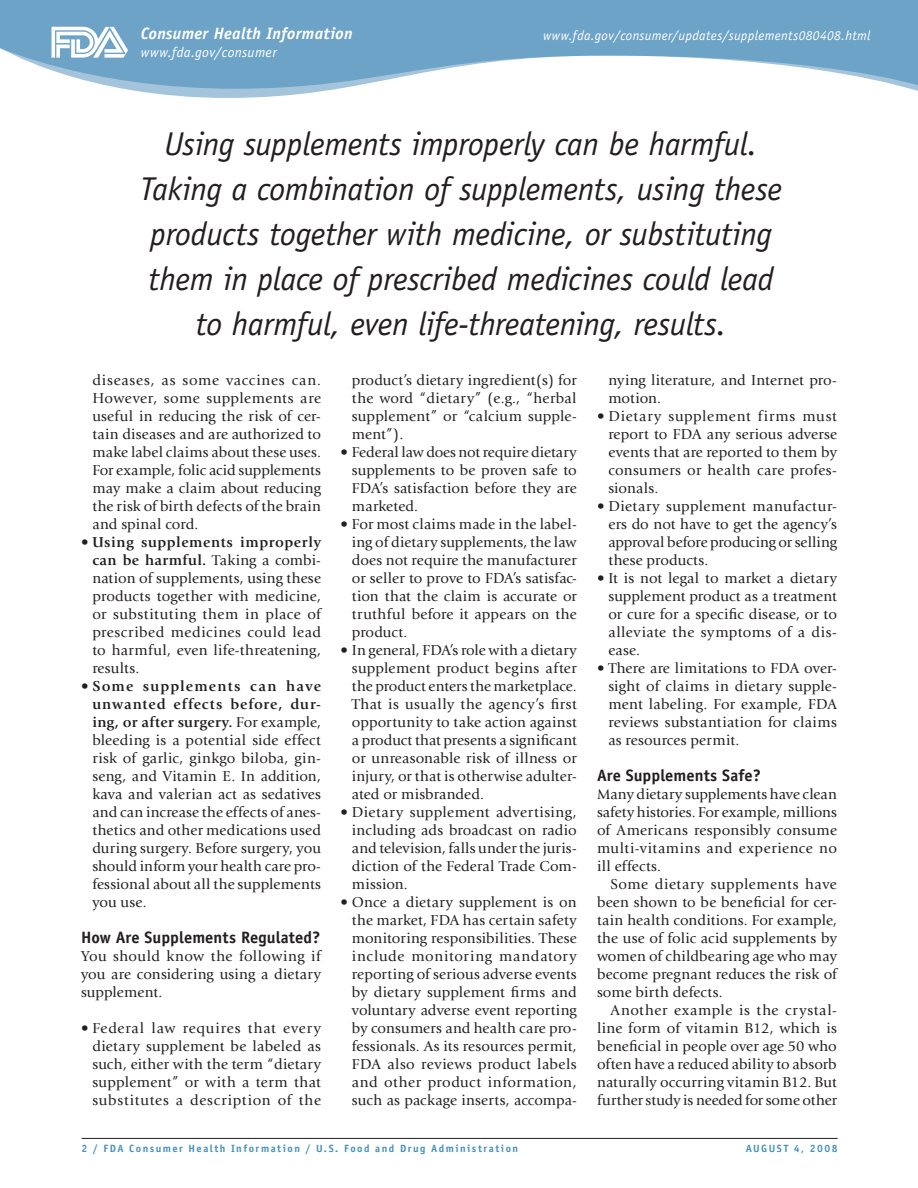
<style>
.page{position:relative;width:918px;height:1188px;background:#fff}
.page>*{position:absolute;margin:0;border:0;box-sizing:border-box;transform-origin:0 0}
.Pull_Quotes_Call-out{font:italic 33px/45px "Officina Sans";letter-spacing:-.01em;color:#231f20;text-align:center}
.Sub-Heads{font:700 16.5px "Officina Sans";letter-spacing:.005em;color:#231f20}
.t1{font:italic 700 16.5px "Officina Sans";letter-spacing:.015em;color:#fff}
.Body_Text{font:15px/18px "Giovanni";letter-spacing:.015em;color:#231f20;text-align:justify}
.t2{font:italic 14.25px "Officina Sans";letter-spacing:.025em;color:#fff}
.t3{font:italic 13.5px "Officina Sans";letter-spacing:.025em;color:#fff}
.t4{font:700 10.5px "Officina Sans";letter-spacing:.14em;color:#4791ba}
.s1{font-weight:700}
</style>
<div class="page">
<svg style="left:125px;top:89px;width:793px;height:9px"></svg>
<svg style="left:0;top:0;width:918px;height:89px;fill:#6da3c6"></svg>
<hr style="left:82px;top:1138px;width:756px;height:1px;background:#231f20">
<svg style="left:51px;top:27px;width:76px;height:31px"></svg>
<p class="t1" style="left:141px;top:23px;width:213px">Consumer Health Information</p>
<p class="t2" style="left:141px;top:44px;width:137px">www.fda.gov/consumer</p>
<p class="t3" style="left:543px;top:28px;width:329px">www.fda.gov/consumer/updates/supplements080408.html</p>
<p class="Pull_Quotes_Call-out" style="left:140px;top:122px;width:643px">Using supplements improperly can be harmful.<br>Taking a combination of supplements, using these products together with medicine, or substituting them in place of prescribed medicines could lead to harmful, even life-threatening, results.</p>
<p class="Body_Text" style="left:92px;top:371px;width:230px">diseases, as some vaccines can.<br>However, some supplements are useful in reducing the risk of cer&shy;tain diseases and are authorized to make label claims about these uses.<br>For example, folic acid supplements may make a claim about reducing the risk of birth defects of the brain and spinal cord.</p>
<p class="Body_Text" style="left:92px;top:533px;width:230px;text-indent:-11px">• <span class="s1">Using supplements improperly can be harmful.</span> Taking a combi&shy;nation of supplements, using these products together with medicine, or substituting them in place of prescribed medicines could lead to harmful, even life-threatening, results.</p>
<p class="Body_Text" style="left:92px;top:677px;width:230px;text-indent:-11px">• <span class="s1">Some supplements can have unwanted effects before, dur&shy;ing, or after surgery.</span> For example, bleeding is a potential side effect risk of garlic, ginkgo biloba, gin&shy;seng, and Vitamin E. In addition, kava and valerian act as sedatives and can increase the effects of anes&shy;thetics and other medications used during surgery. Before surgery, you should inform your health care pro&shy;fessional about all the supplements you use.</p>
<p class="Sub-Heads" style="left:81px;top:927px;width:241px">How Are Supplements Regulated?</p>
<p class="Body_Text" style="left:81px;top:947px;width:242px">You should know the following if you are considering using a dietary supplement.</p>
<p class="Body_Text" style="left:92px;top:1019px;width:230px;text-indent:-11px">• Federal law requires that every dietary supplement be labeled as such, either with the term “dietary supplement” or with a term that substitutes a description of the</p>
<p class="Body_Text" style="left:352px;top:371px;width:226px">product’s dietary ingredient(s) for the word “dietary” (e.g., “herbal supplement” or “calcium supple&shy;ment”).</p>
<p class="Body_Text" style="left:352px;top:443px;width:226px;text-indent:-11px">• Federal law does not require dietary supplements to be proven safe to FDA’s satisfaction before they are marketed.</p>
<p class="Body_Text" style="left:352px;top:515px;width:226px;text-indent:-11px">• For most claims made in the label&shy;ing of dietary supplements, the law does not require the manufacturer or seller to prove to FDA’s satisfac&shy;tion that the claim is accurate or truthful before it appears on the product.</p>
<p class="Body_Text" style="left:352px;top:641px;width:226px;text-indent:-11px">• In general, FDA’s role with a dietary supplement product begins after the product enters the marketplace.<br>That is usually the agency’s first opportunity to take action against a product that presents a significant or unreasonable risk of illness or injury, or that is otherwise adulter&shy;ated or misbranded.</p>
<p class="Body_Text" style="left:352px;top:803px;width:226px;text-indent:-11px">• Dietary supplement advertising, including ads broadcast on radio and television, falls under the juris&shy;diction of the Federal Trade Com&shy;mission.</p>
<p class="Body_Text" style="left:352px;top:893px;width:226px;text-indent:-11px">• Once a dietary supplement is on the market, FDA has certain safety monitoring responsibilities. These include monitoring mandatory reporting of serious adverse events by dietary supplement firms and voluntary adverse event reporting by consumers and health care pro&shy;fessionals. As its resources permit, FDA also reviews product labels and other product information, such as package inserts, accompa-</p>
<p class="Body_Text" style="left:608px;top:371px;width:230px">nying literature, and Internet pro&shy;motion.</p>
<p class="Body_Text" style="left:608px;top:407px;width:230px;text-indent:-11px">• Dietary supplement firms must report to FDA any serious adverse events that are reported to them by consumers or health care profes&shy;sionals.</p>
<p class="Body_Text" style="left:608px;top:497px;width:230px;text-indent:-11px">• Dietary supplement manufactur&shy;ers do not have to get the agency’s approval before producing or selling these products.</p>
<p class="Body_Text" style="left:608px;top:569px;width:230px;text-indent:-11px">• It is not legal to market a dietary supplement product as a treatment or cure for a specific disease, or to alleviate the symptoms of a dis&shy;ease.</p>
<p class="Body_Text" style="left:608px;top:659px;width:230px;text-indent:-11px">• There are limitations to FDA over&shy;sight of claims in dietary supple&shy;ment labeling. For example, FDA reviews substantiation for claims as resources permit.</p>
<p class="Sub-Heads" style="left:597px;top:765px;width:166px">Are Supplements Safe?</p>
<p class="Body_Text" style="left:597px;top:785px;width:242px">Many dietary supplements have clean safety histories. For example, millions of Americans responsibly consume multi-vitamins and experience no ill effects.</p>
<p class="Body_Text" style="left:597px;top:875px;width:242px;text-indent:14px">Some dietary supplements have been shown to be beneficial for cer&shy;tain health conditions. For example, the use of folic acid supplements by women of childbearing age who may become pregnant reduces the risk of some birth defects.</p>
<p class="Body_Text" style="left:597px;top:1001px;width:242px;text-indent:14px">Another example is the crystal&shy;line form of vitamin B12, which is beneficial in people over age 50 who often have a reduced ability to absorb naturally occurring vitamin B12. But further study is needed for some other</p>
<p class="t4" style="left:82px;top:1142px;width:438px">2 / FDA Consumer Health Information / U.S. Food and Drug Administration</p>
<p class="t4" style="left:746px;top:1142px;width:93px">AUGUST 4, 2008</p>
</div>
